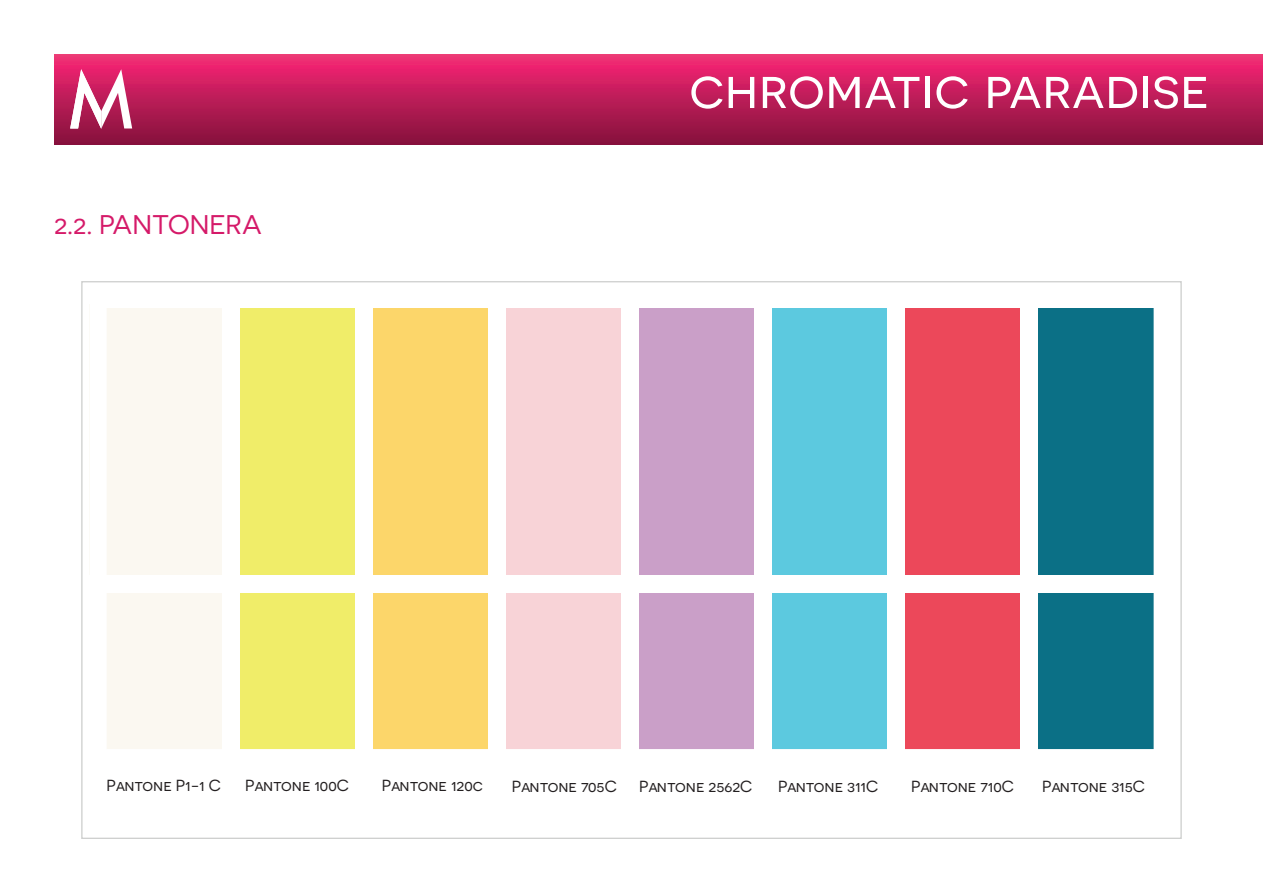
<style>
.page{position:relative;width:1263px;height:893px;background:#fff}
.page>*{position:absolute;margin:0;border:0;box-sizing:border-box;transform-origin:0 0}
.t1{font:55.5px "Novecentosanswide";color:#fff}
.t2{font:27px "Novecentosanswide";color:#d51a69}
.t3{font:16.05px "Novecentosanswide";color:#231f20}
</style>
<div class="page">
<div style="left:81px;top:281px;width:1101px;height:558px;background:#fff;border:1px solid #cfd0cf"></div>
<svg style="left:107px;top:308px;width:1047px;height:442px"></svg>
<div style="left:54px;top:54px;width:1209px;height:90px;background:linear-gradient(to bottom,#f72b76,#85103c)"></div>
<svg style="left:70px;top:69px;width:62px;height:60px"></svg>
<h2 class="t2" style="left:54px;top:209px;width:209px">2.2. PANTONERA</h2>
<h1 class="t1" style="left:689px;top:56px;width:521px">chromatic paradise</h1>
<p class="t3" style="left:107px;top:776px;width:116px">Pantone P1-1 C</p>
<p class="t3" style="left:245px;top:776px;width:105px">Pantone 100C</p>
<p class="t3" style="left:382px;top:776px;width:103px">Pantone 120c</p>
<p class="t3" style="left:512px;top:777px;width:107px">Pantone 705C</p>
<p class="t3" style="left:639px;top:777px;width:115px">Pantone 2562C</p>
<p class="t3" style="left:778px;top:777px;width:102px">Pantone 311C</p>
<p class="t3" style="left:911px;top:777px;width:104px">Pantone 710C</p>
<p class="t3" style="left:1042px;top:777px;width:104px">Pantone 315C</p>
</div>
